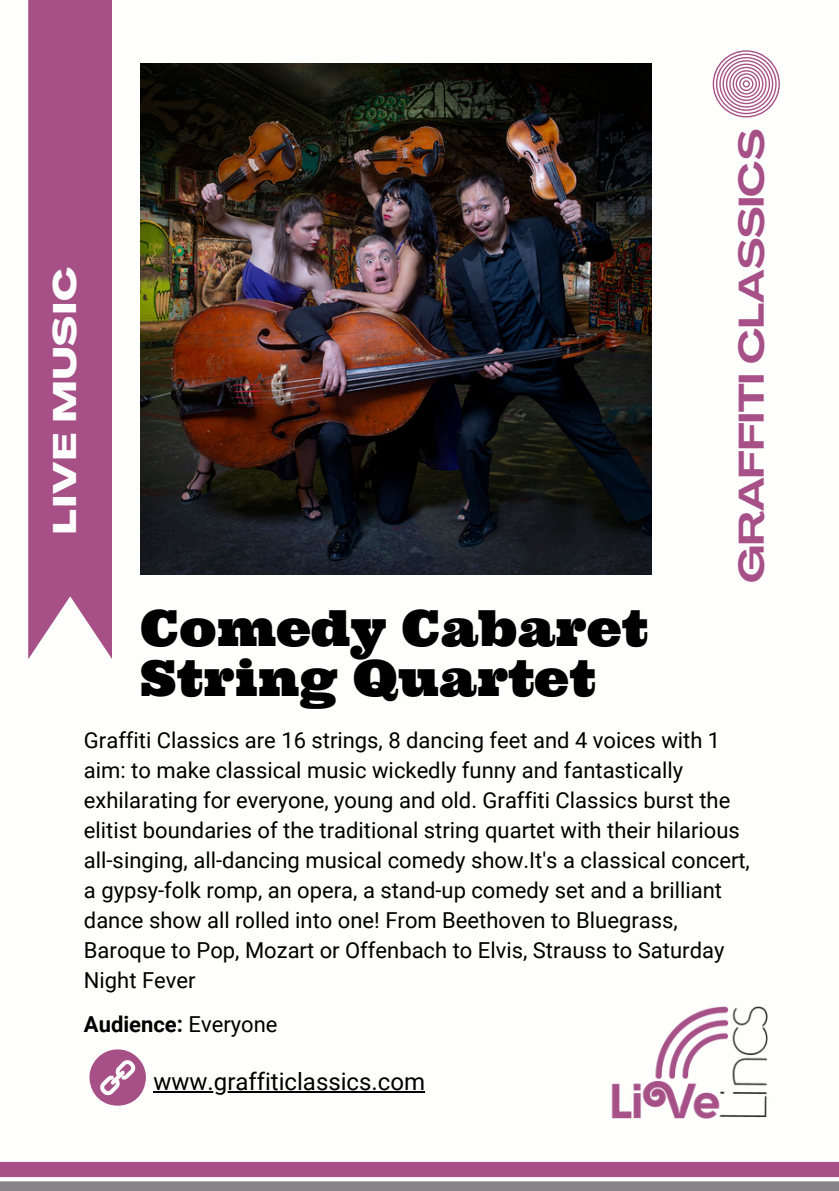
<style>
.page{position:relative;width:839px;height:1191px;background:#fff}
.page>*{position:absolute;margin:0;border:0;box-sizing:border-box;transform-origin:0 0}
.t1{font:49.8px/49.6px "Ultra";color:#000001}
.t2{font:700 35px "Agrandir Grand";color:#a65087}
.t3{font:800 32.2px "Agrandir Grand";letter-spacing:.05em;color:#fdfdfd}
.t4{font:24px "Roboto";color:#000001}
.t5{font:22px/30px "Roboto";color:#000}
.t6{font:700 22px "Roboto";color:#000001}
.s1{font-weight:400}
</style>
<div class="page">
<div style="left:28px;top:0;width:84px;height:659px;background:#a65087"></div>
<svg style="left:0;top:1161px;width:838px;height:30px;background:#aa7e9b"></svg>
<img style="left:140px;top:64px;width:512px;height:511px">
<svg style="left:89px;top:1049px;width:57px;height:57px"></svg>
<img style="left:611px;top:1006px;width:157px;height:113px">
<svg style="left:712px;top:50px;width:67px;height:67px"></svg>
<hr style="left:153px;top:1091px;width:272px;height:2px;background:#000001">
<h3 class="t3" style="left:52px;top:534px;width:268px;rotate:-90deg">LIVE MUSIC</h3>
<h2 class="t2" style="left:737px;top:583px;width:455px;rotate:-90deg">GRAFFITI CLASSICS</h2>
<h1 class="t1" style="left:140px;top:603px;width:509px">Comedy Cabaret<br>String Quartet</h1>
<p class="t5" style="left:84px;top:726px;width:667px">Graffiti Classics are 16 strings, 8 dancing feet and 4 voices with 1 aim: to make classical music wickedly funny and fantastically exhilarating for everyone, young and old. Graffiti Classics burst the elitist boundaries of the traditional string quartet with their hilarious all-singing, all-dancing musical comedy show.It's a classical concert, a gypsy-folk romp, an opera, a stand-up comedy set and a brilliant dance show all rolled into one! From Beethoven to Bluegrass, Baroque to Pop, Mozart or Offenbach to Elvis, Strauss to Saturday Night Fever</p>
<p class="t6" style="left:84px;top:1012px;width:195px">Audience: <span class="s1">Everyone</span></p>
<p class="t4" style="left:153px;top:1067px;width:273px">www.graffiticlassics.com</p>
</div>
